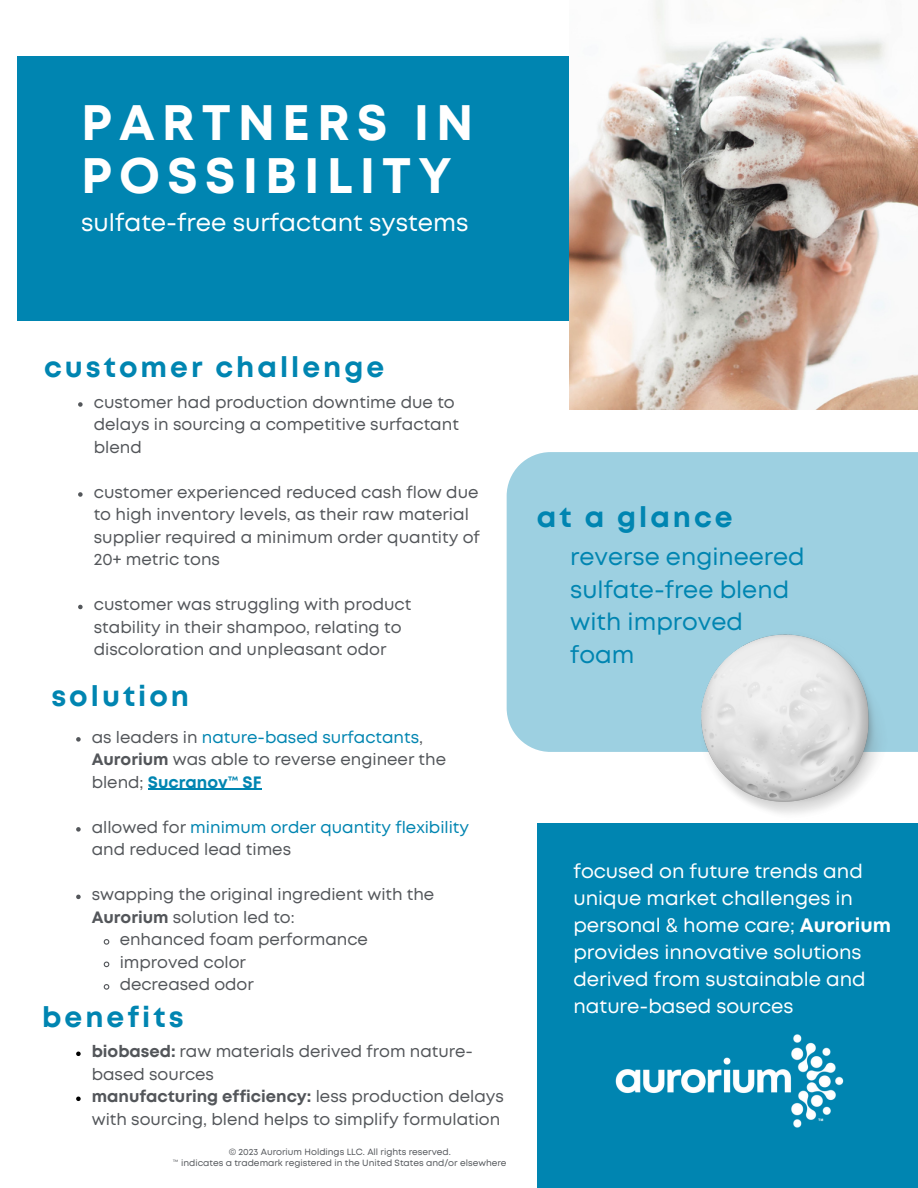
<style>
.page{position:relative;width:918px;height:1188px;background:#fff}
.page>*{position:absolute;margin:0;border:0;box-sizing:border-box;transform-origin:0 0}
.t1{font:700 49.8px/52.8px "Mont";letter-spacing:.14em;color:#fff}
.t2{font:700 28.35px "Mont";letter-spacing:.105em;color:#0085b1}
.t3{font:24.15px "Mont";color:#fff}
.t4{font:23.85px/32.7px "Mont";color:#0085b1}
.t5{font:19.5px/27px "Mont";color:#fff}
.t6{font:16.5px/22.5px "Mont";color:#53565a}
.t7{font:16.5px/22.5px "Mont";color:#0085b1}
.t8{font:9px "Mont";color:#53565a}
.s1{color:#0085b1}
.s2{font-weight:700}
.s3{font-weight:700;color:#0085b1}
.s4{color:#53565a}
</style>
<div class="page">
<div style="left:18px;top:56px;width:555px;height:265px;background:#0085b1"></div>
<div style="left:507px;top:452px;width:411px;height:300px;background:#9dd0e1"></div>
<div style="left:537px;top:823px;width:381px;height:365px;background:#0085b1"></div>
<img style="left:699px;top:631px;width:189px;height:183px">
<img style="left:570px;top:0;width:348px;height:410px">
<svg style="left:78px;top:402px;width:5px;height:5px"></svg>
<svg style="left:78px;top:492px;width:5px;height:5px"></svg>
<svg style="left:78px;top:605px;width:5px;height:4px"></svg>
<svg style="left:76px;top:737px;width:5px;height:5px"></svg>
<hr style="left:148px;top:789px;width:114px;height:1px;background:#0085b1">
<svg style="left:76px;top:827px;width:5px;height:5px"></svg>
<svg style="left:76px;top:895px;width:5px;height:4px"></svg>
<svg style="left:103px;top:939px;width:7px;height:6px"></svg>
<svg style="left:103px;top:961px;width:7px;height:7px"></svg>
<svg style="left:103px;top:984px;width:7px;height:6px"></svg>
<svg style="left:76px;top:1052px;width:5px;height:4px"></svg>
<svg style="left:76px;top:1097px;width:5px;height:4px"></svg>
<img style="left:615px;top:1034px;width:229px;height:94px">
<p class="t1" style="left:81px;top:100px;width:394px">PARTNERS IN<br>POSSIBILITY</p>
<p class="t3" style="left:81px;top:213px;width:389px">sulfate-free surfactant systems</p>
<p class="t2" style="left:44px;top:357px;width:342px">customer challenge</p>
<p class="t6" style="left:94px;top:392px;width:367px">customer had production downtime due to delays in sourcing a competitive surfactant blend</p>
<p class="t6" style="left:94px;top:482px;width:388px">customer experienced reduced cash flow due to high inventory levels, as their raw material supplier required a minimum order quantity of 20+ metric tons</p>
<p class="t6" style="left:94px;top:595px;width:319px">customer was struggling with product stability in their shampoo, relating to discoloration and unpleasant odor</p>
<p class="t2" style="left:51px;top:685px;width:139px">solution</p>
<p class="t6" style="left:92px;top:727px;width:356px">as leaders in <span class="s1">nature-based surfactants</span>,<br><span class="s2">Aurorium</span> was able to reverse engineer the blend; <span class="s3">Sucranov™ SF</span></p>
<p class="t7" style="left:92px;top:817px;width:379px"><span class="s4">allowed for</span> minimum order quantity flexibility <span class="s4">and reduced lead times</span></p>
<p class="t6" style="left:92px;top:884px;width:344px">swapping the original ingredient with the<br><span class="s2">Aurorium</span> solution led to:</p>
<p class="t6" style="left:120px;top:929px;width:250px">enhanced foam performance</p>
<p class="t6" style="left:120px;top:952px;width:128px">improved color</p>
<p class="t6" style="left:120px;top:974px;width:136px">decreased odor</p>
<p class="t2" style="left:42px;top:1006px;width:143px">benefits</p>
<p class="t6" style="left:92px;top:1041px;width:383px"><span class="s2">biobased:</span> raw materials derived from nature&shy;based sources</p>
<p class="t6" style="left:92px;top:1086px;width:414px"><span class="s2">manufacturing efficiency:</span> less production delays with sourcing, blend helps to simplify formulation</p>
<p class="t8" style="left:229px;top:1148px;width:224px">© 2023 Aurorium Holdings LLC. All rights reserved.</p>
<p class="t8" style="left:173px;top:1160px;width:335px">™ indicates a trademark registered in the United States and/or elsewhere</p>
<p class="t2" style="left:537px;top:506px;width:197px">at a glance</p>
<p class="t4" style="left:570px;top:542px;width:236px">reverse engineered sulfate-free blend</p>
<p class="t4" style="left:570px;top:607px;width:174px">with improved</p>
<p class="t4" style="left:570px;top:640px;width:66px">foam</p>
<p class="t5" style="left:573px;top:859px;width:319px">focused on future trends and unique market challenges in personal &amp; home care; <span class="s2">Aurorium </span>provides innovative solutions derived from sustainable and nature-based sources</p>
</div>
